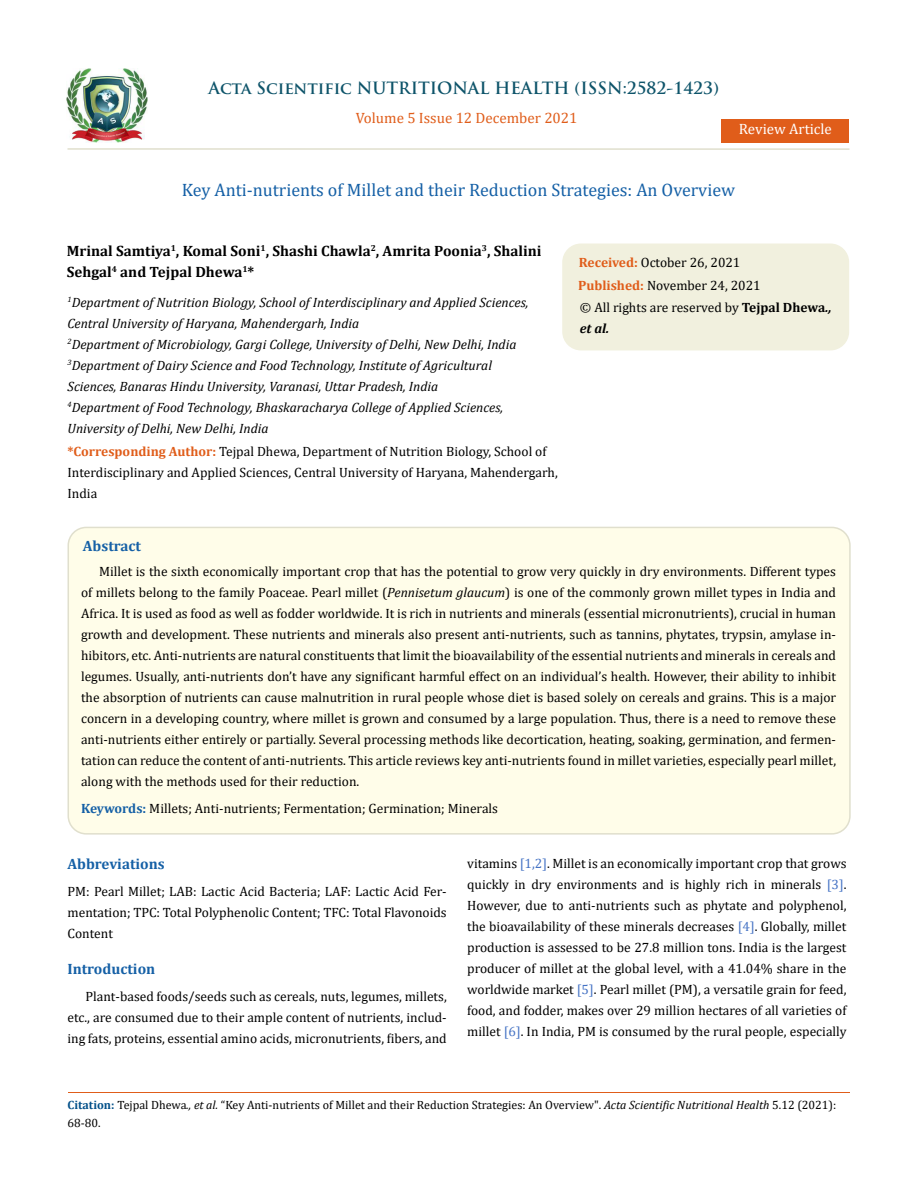
<style>
.page{position:relative;width:917px;height:1188px;background:#fff}
.page>*{position:absolute;margin:0;border:0;box-sizing:border-box;transform-origin:0 0}
.t1{font:18px "Cambria";color:#1560a6}
.t2{font:700 16.5px "Trajan Pro";color:#0e546a}
.t3{font:700 15px/21px "Cambria";color:#000}
.t4{font:700 15px "Cambria";color:#1560a6}
.t5{font:15px "Cambria";color:#e05d1a}
.t6{font:15px "Cambria";color:#fff}
.t7{font:13.5px/21px "Cambria";color:#000;text-align:justify}
.t8{font:italic 13.5px/21px "Cambria";color:#000}
.t9{font:12px/18px "Cambria";color:#000}
.s1{font-weight:700;color:#e05d1a}
.s2{font-weight:700}
.s3{font-weight:700;font-style:italic}
.s4{font-style:italic}
.s5{font-weight:700;color:#1560a6}
.s6{color:#4472c4}
.s7{font-weight:700;color:#035089}
</style>
<div class="page">
<img style="left:67px;top:68px;width:80px;height:74px">
<div style="left:721px;top:119px;width:128px;height:23px;background:#e05d1a"></div>
<div style="left:563px;top:244px;width:285px;height:106px;background:#f1f0de;border-radius:18px"></div>
<div style="left:562px;top:244px;width:287px;height:106px;border:2px solid #f1f0de;border-radius:18px"></div>
<div style="left:68px;top:527px;width:781px;height:307px;background:#fffde9;border-radius:18px"></div>
<div style="left:67px;top:527px;width:783px;height:308px;border:2px solid #e0dfcd;border-radius:18px"></div>
<hr style="left:68px;top:1093px;width:781px;height:1px;background:#e05d1a">
<hr style="left:67px;top:148px;width:782px;height:2px;background:#e0dfcd">
<p class="t2" style="left:208px;top:77px;width:512px">Acta Scientific NUTRITIONAL HEALTH (ISSN:2582-1423)</p>
<p class="t5" style="left:356px;top:109px;width:223px">Volume 5 Issue 12 December 2021</p>
<p class="t6" style="left:739px;top:120px;width:94px">Review Article</p>
<h1 class="t1" style="left:182px;top:180px;width:554px">Key Anti-nutrients of Millet and their Reduction Strategies: An Overview</h1>
<p class="t3" style="left:67px;top:240px;width:476px">Mrinal Samtiya<sup>1</sup>, Komal Soni<sup>1</sup>, Shashi Chawla<sup>2</sup>, Amrita Poonia<sup>3</sup>, Shalini<br>Sehgal<sup>4</sup> and Tejpal Dhewa<sup>1</sup>*</p>
<p class="t8" style="left:67px;top:291px;width:462px"><sup>1</sup>Department of Nutrition Biology, School of Interdisciplinary and Applied Sciences, Central University of Haryana, Mahendergarh, India<br><sup>2</sup>Department of Microbiology, Gargi College, University of Delhi, New Delhi, India <sup>3</sup>Department of Dairy Science and Food Technology, Institute of Agricultural Sciences, Banaras Hindu University, Varanasi, Uttar Pradesh, India<br><sup>4</sup>Department of Food Technology, Bhaskaracharya College of Applied Sciences, University of Delhi, New Delhi, India</p>
<p class="t7" style="left:67px;top:441px;width:492px;text-align:left"><span class="s1">*Corresponding Author:</span> Tejpal Dhewa, Department of Nutrition Biology, School of<br>Interdisciplinary and Applied Sciences, Central University of Haryana, Mahendergarh,<br>India</p>
<p class="t7" style="left:578px;top:251px;width:184px;line-height:23px"><span class="s1">Received:</span> October 26, 2021<br><span class="s1">Published:</span> November 24, 2021</p>
<p class="t7" style="left:580px;top:297px;width:253px">© All rights are reserved by <span class="s2">Tejpal Dhewa</span><span class="s3">., et al.</span></p>
<p class="t4" style="left:83px;top:535px;width:60px">Abstract</p>
<p class="t7" style="left:81px;top:561px;width:756px;text-indent:18px">Millet is the sixth economically important crop that has the potential to grow very quickly in dry environments. Different types of millets belong to the family Poaceae. Pearl millet (<span class="s4">Pennisetum glaucum</span>) is one of the commonly grown millet types in India and Africa. It is used as food as well as fodder worldwide. It is rich in nutrients and minerals (essential micronutrients), crucial in human growth and development. These nutrients and minerals also present anti-nutrients, such as tannins, phytates, trypsin, amylase in&shy;hibitors, etc. Anti-nutrients are natural constituents that limit the bioavailability of the essential nutrients and minerals in cereals and legumes. Usually, anti-nutrients don’t have any significant harmful effect on an individual’s health. However, their ability to inhibit the absorption of nutrients can cause malnutrition in rural people whose diet is based solely on cereals and grains. This is a major concern in a developing country, where millet is grown and consumed by a large population. Thus, there is a need to remove these anti-nutrients either entirely or partially. Several processing methods like decortication, heating, soaking, germination, and fermen&shy;tation can reduce the content of anti-nutrients. This article reviews key anti-nutrients found in millet varieties, especially pearl millet, along with the methods used for their reduction.</p>
<p class="t7" style="left:81px;top:798px;width:418px"><span class="s5">Keywords:</span> Millets; Anti-nutrients; Fermentation; Germination; Minerals</p>
<p class="t4" style="left:67px;top:853px;width:99px">Abbreviations</p>
<p class="t7" style="left:67px;top:881px;width:381px">PM: Pearl Millet; LAB: Lactic Acid Bacteria; LAF: Lactic Acid Fer&shy;mentation; TPC: Total Polyphenolic Content; TFC: Total Flavonoids Content</p>
<p class="t4" style="left:67px;top:958px;width:89px">Introduction</p>
<p class="t7" style="left:67px;top:986px;width:381px;text-indent:18px">Plant-based foods/seeds such as cereals, nuts, legumes, millets, etc., are consumed due to their ample content of nutrients, includ&shy;ing fats, proteins, essential amino acids, micronutrients, fibers, and</p>
<p class="t7" style="left:467px;top:852px;width:381px">vitamins <span class="s6">[1,2]</span>. Millet is an economically important crop that grows quickly in dry environments and is highly rich in minerals <span class="s6">[3]</span>.<br>However, due to anti-nutrients such as phytate and polyphenol, the bioavailability of these minerals decreases <span class="s6">[4]</span>. Globally, millet production is assessed to be 27.8 million tons. India is the largest producer of millet at the global level, with a 41.04% share in the worldwide market <span class="s6">[5]</span>. Pearl millet (PM), a versatile grain for feed, food, and fodder, makes over 29 million hectares of all varieties of millet <span class="s6">[6]</span>. In India, PM is consumed by the rural people, especially</p>
<p class="t9" style="left:68px;top:1096px;width:770px"><span class="s7">Citation:</span> Tejpal Dhewa<span class="s4">., et al.</span> “Key Anti-nutrients of Millet and their Reduction Strategies: An Overview". <span class="s4">Acta Scientific Nutritional Health</span> 5.12 (2021):<br>68-80.</p>
</div>
